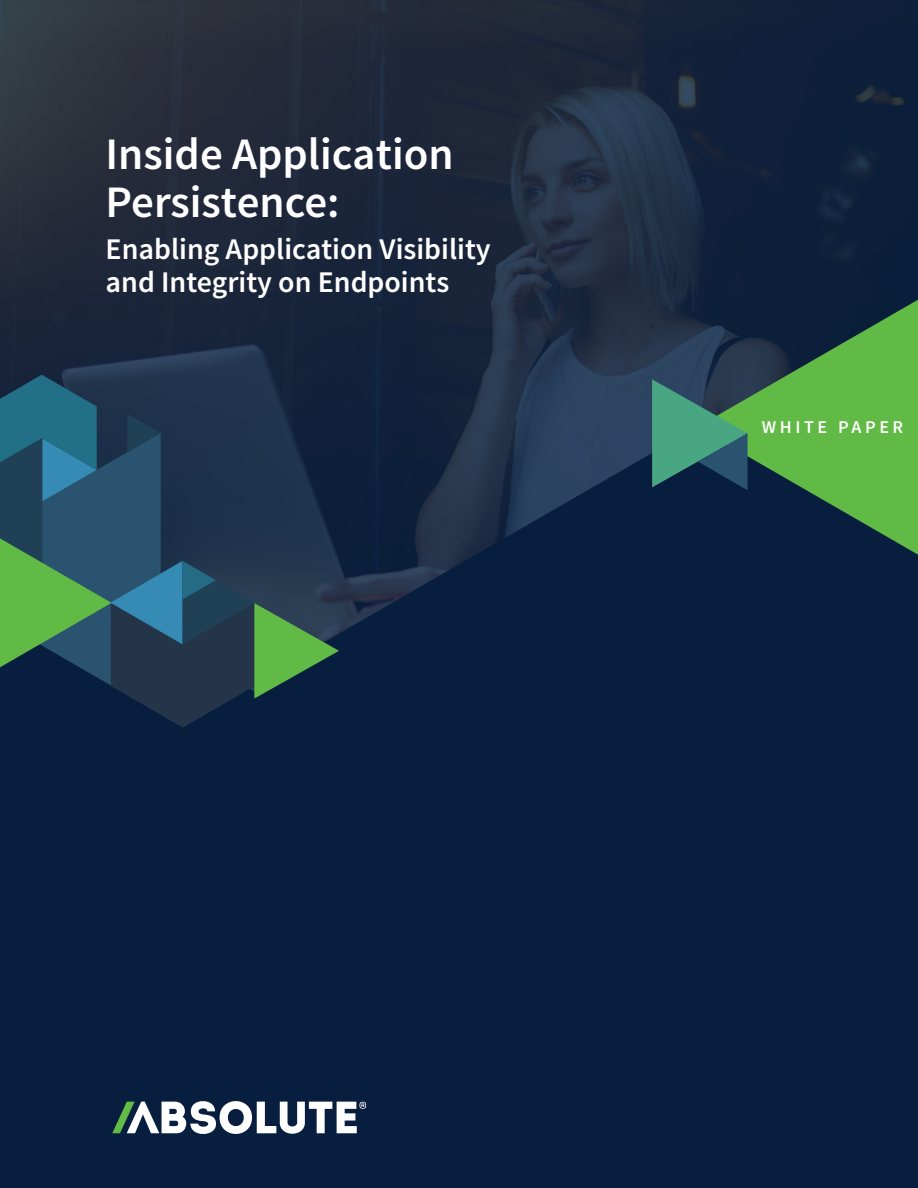
<style>
.page{position:relative;width:918px;height:1188px;background:#fff}
.page>*{position:absolute;margin:0;border:0;box-sizing:border-box;transform-origin:0 0}
.t1{font:600 45px/48px "Source Sans Pro";color:#fff}
.t2{font:600 30px/33px "Source Sans Pro";color:#fff}
.t3{font:600 18px "Source Sans Pro";letter-spacing:.2em;color:#fff}
</style>
<div class="page">
<img style="left:0;top:0;width:918px;height:399px">
<div style="left:0;top:399px;width:918px;height:789px;background:#081e3f"></div>
<svg style="left:697px;top:300px;width:221px;height:255px;background:#397243"></svg>
<svg style="left:652px;top:379px;width:96px;height:111px;background:#37756b"></svg>
<svg style="left:0;top:375px;width:339px;height:353px;background:#244855"></svg>
<svg style="left:112px;top:1101px;width:254px;height:33px"></svg>
<p class="t1" style="left:106px;top:131px;width:350px">Inside Application<br>Persistence:</p>
<p class="t2" style="left:106px;top:233px;width:387px">Enabling Application Visibility and Integrity on Endpoints</p>
<p class="t3" style="left:762px;top:416px;width:143px">WHITE PAPER</p>
</div>
